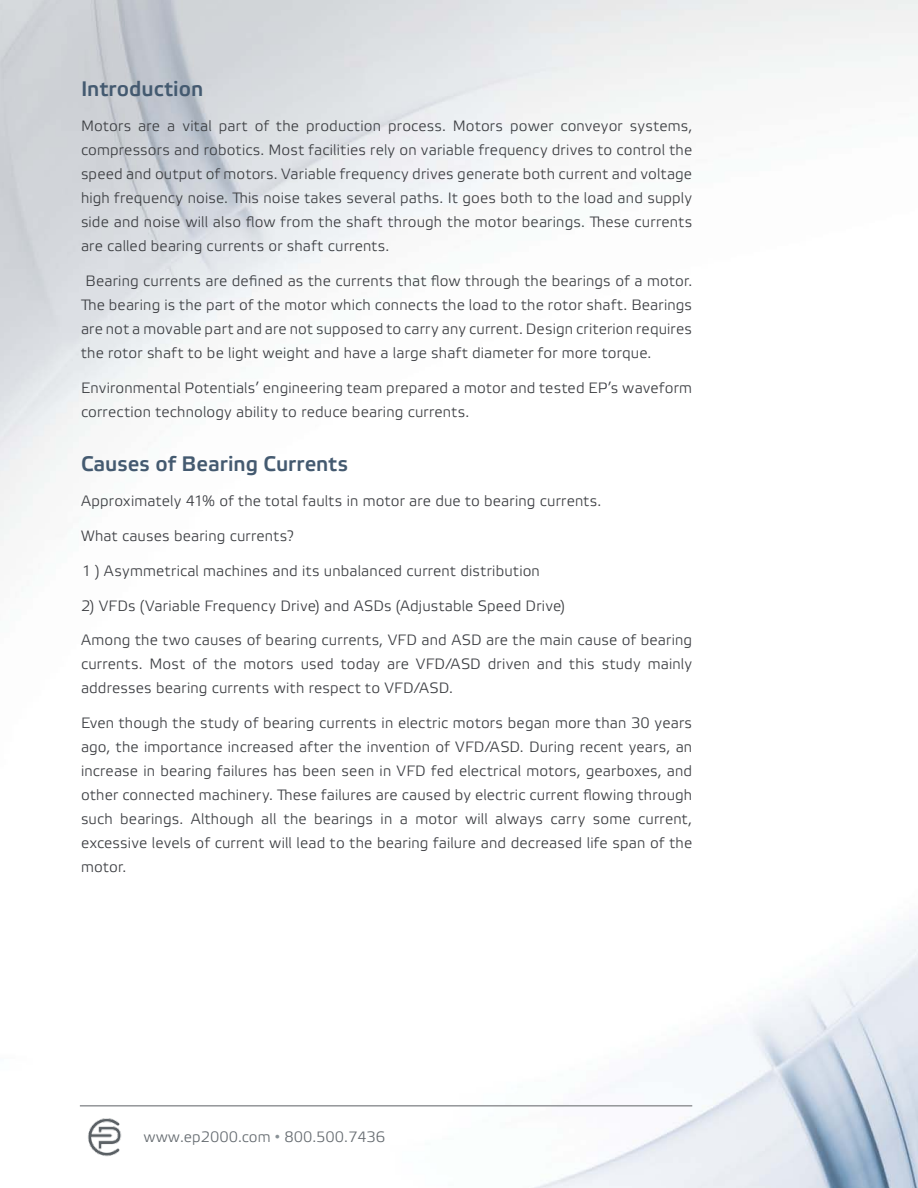
<style>
.page{position:relative;width:918px;height:1188px;background:#fff}
.page>*{position:absolute;margin:0;border:0;box-sizing:border-box;transform-origin:0 0}
.t1{font:700 21px "Elektra Light Pro";color:#445a70}
.t2{font:15px/24px "Elektra Light Pro";letter-spacing:.01em;color:#3c3e42;text-align:justify}
.t3{font:15px "Elektra Light Pro";color:#666c71}
.s1{font-family:"Arial";color:#8a9297}
</style>
<div class="page">
<img style="left:0;top:0;width:918px;height:1188px">
<hr style="left:80px;top:1105px;width:612px;height:2px;background:#939598">
<img style="left:81px;top:1117px;width:44px;height:41px">
<h1 class="t1" style="left:81px;top:77px;width:124px">Introduction</h1>
<p class="t2" style="left:81px;top:114px;width:613px">Motors are a vital part of the production process. Motors power conveyor systems, compressors and robotics. Most facilities rely on variable frequency drives to control the speed and output of motors. Variable frequency drives generate both current and voltage high frequency noise. This noise takes several paths. It goes both to the load and supply side and noise will also flow from the shaft through the motor bearings. These currents are called bearing currents or shaft currents.</p>
<p class="t2" style="left:81px;top:269px;width:613px;text-indent:5px">Bearing currents are defined as the currents that flow through the bearings of a motor.<br>The bearing is the part of the motor which connects the load to the rotor shaft. Bearings are not a movable part and are not supposed to carry any current. Design criterion requires the rotor shaft to be light weight and have a large shaft diameter for more torque.</p>
<p class="t2" style="left:81px;top:376px;width:613px">Environmental Potentials’ engineering team prepared a motor and tested EP’s waveform correction technology ability to reduce bearing currents.</p>
<h1 class="t1" style="left:81px;top:453px;width:269px">Causes of Bearing Currents</h1>
<p class="t2" style="left:81px;top:490px;width:522px">Approximately 41% of the total faults in motor are due to bearing currents.</p>
<p class="t2" style="left:81px;top:524px;width:214px">What causes bearing currents?</p>
<p class="t2" style="left:82px;top:559px;width:459px">1 ) Asymmetrical machines and its unbalanced current distribution</p>
<p class="t2" style="left:81px;top:594px;width:486px">2) VFDs (Variable Frequency Drive) and ASDs (Adjustable Speed Drive)</p>
<p class="t2" style="left:81px;top:629px;width:613px">Among the two causes of bearing currents, VFD and ASD are the main cause of bearing currents. Most of the motors used today are VFD/ASD driven and this study mainly addresses bearing currents with respect to VFD/ASD.</p>
<p class="t2" style="left:81px;top:712px;width:613px">Even though the study of bearing currents in electric motors began more than 30 years ago, the importance increased after the invention of VFD/ASD. During recent years, an increase in bearing failures has been seen in VFD fed electrical motors, gearboxes, and other connected machinery. These failures are caused by electric current flowing through such bearings. Although all the bearings in a motor will always carry some current, excessive levels of current will lead to the bearing failure and decreased life span of the motor.</p>
<p class="t3" style="left:144px;top:1129px;width:243px">www.ep2000.com <span class="s1">•</span> 800.500.7436</p>
</div>
